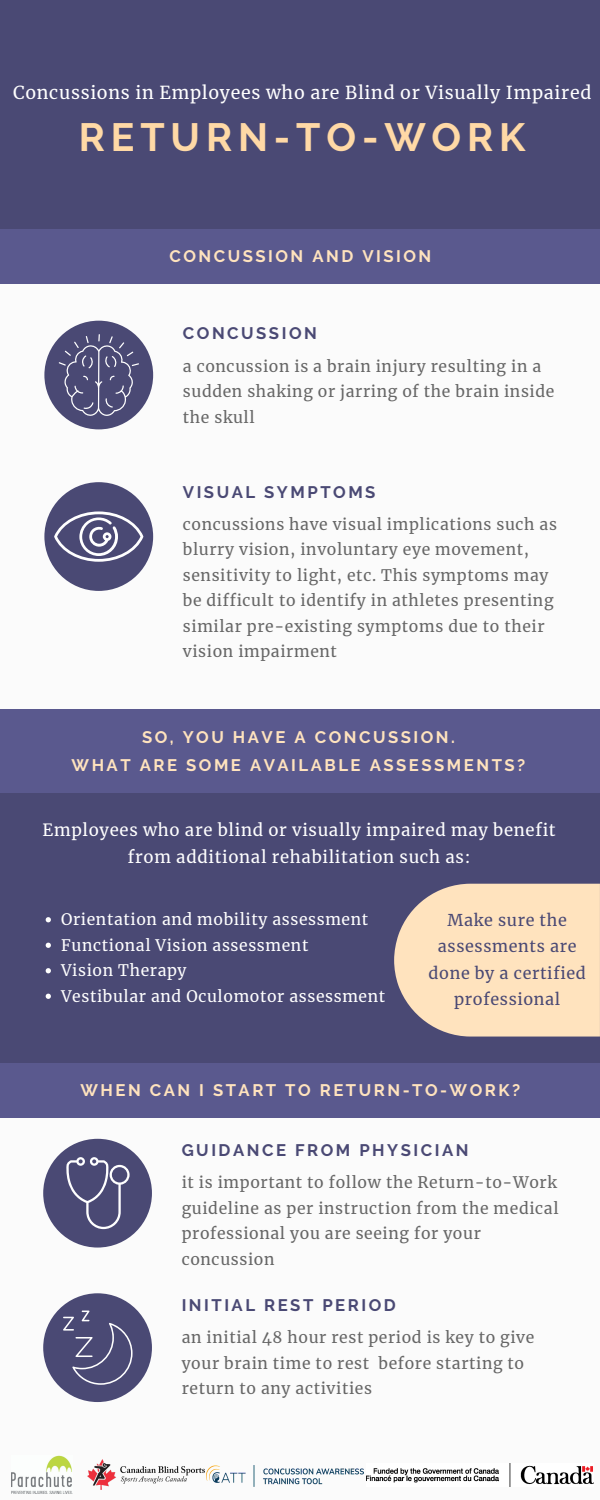
<style>
.page{position:relative;width:600px;height:1500px;background:#fbfbfb}
.page>*{position:absolute;margin:0;border:0;box-sizing:border-box;transform-origin:0 0}
.t1{font:700 39.3px "Raleway";letter-spacing:.15em;color:#ffd9a6}
.t2{font:17.7px "Merriweather";letter-spacing:.04em;color:#fff}
.t3{font:700 16.7px "Raleway";letter-spacing:.15em;color:#ffe3be}
.t4{font:16.7px/27.8px "Merriweather";letter-spacing:.04em;color:#fff;text-align:center}
.t5{font:700 16.7px "Raleway";letter-spacing:.15em;color:#4a4974}
.t6{font:16.1px/26.3px "Merriweather";letter-spacing:.04em;color:#4a4974;text-align:center}
.t7{font:15.7px/25.5px "Merriweather";letter-spacing:.04em;color:#666}
.t8{font:15.7px "Merriweather";letter-spacing:.04em;color:#fff}
</style>
<div class="page">
<div style="left:0;top:0;width:600px;height:230px;background:#4a4974"></div>
<div style="left:0;top:776px;width:600px;height:298px;background:#4a4974"></div>
<div style="left:0;top:230px;width:600px;height:54px;background:#5a598e"></div>
<div style="left:0;top:710px;width:600px;height:82px;background:#5a598e"></div>
<div style="left:0;top:1064px;width:600px;height:54px;background:#5a598e"></div>
<div style="left:44px;top:321px;width:109px;height:108px;background:#4a4974;border-radius:50%"></div>
<div style="left:44px;top:482px;width:109px;height:109px;background:#4a4974;border-radius:50%"></div>
<div style="left:43px;top:1139px;width:109px;height:109px;background:#4a4974;border-radius:50%"></div>
<div style="left:43px;top:1293px;width:109px;height:109px;background:#4a4974;border-radius:50%"></div>
<svg style="left:46px;top:917px;width:5px;height:5px"></svg>
<svg style="left:46px;top:943px;width:5px;height:5px"></svg>
<svg style="left:46px;top:968px;width:5px;height:5px"></svg>
<svg style="left:46px;top:994px;width:5px;height:5px"></svg>
<svg style="left:59px;top:334px;width:80px;height:82px"></svg>
<svg style="left:54px;top:511px;width:89px;height:51px"></svg>
<svg style="left:394px;top:884px;width:206px;height:153px;background:#f0d6b7"></svg>
<svg style="left:66px;top:1157px;width:64px;height:72px"></svg>
<svg style="left:63px;top:1311px;width:70px;height:74px"></svg>
<img style="left:11px;top:1456px;width:62px;height:38px">
<img style="left:87px;top:1460px;width:117px;height:30px">
<img style="left:206px;top:1466px;width:158px;height:20px">
<img style="left:367px;top:1463px;width:227px;height:23px">
<p class="t2" style="left:13px;top:82px;width:580px">Concussions in Employees who are Blind or Visually Impaired</p>
<p class="t1" style="left:79px;top:114px;width:448px">RETURN-TO-WORK</p>
<p class="t3" style="left:169px;top:246px;width:263px">CONCUSSION AND VISION</p>
<p class="t5" style="left:183px;top:324px;width:135px">CONCUSSION</p>
<p class="t7" style="left:183px;top:353px;width:373px">a concussion is a brain injury resulting in a sudden shaking or jarring of the brain inside the skull</p>
<p class="t5" style="left:183px;top:482px;width:194px">VISUAL SYMPTOMS</p>
<p class="t7" style="left:183px;top:511px;width:376px">concussions have visual implications such as blurry vision, involuntary eye movement, sensitivity to light, etc. This symptoms may be difficult to identify in athletes presenting similar pre-existing symptoms due to their vision impairment</p>
<p class="t3" style="left:142px;top:727px;width:314px">SO, YOU HAVE A CONCUSSION.</p>
<p class="t3" style="left:72px;top:755px;width:455px">WHAT ARE SOME AVAILABLE ASSESSMENTS?</p>
<p class="t4" style="left:43px;top:816px;width:515px">Employees who are blind or visually impaired may benefit from additional rehabilitation such as:</p>
<p class="t8" style="left:61px;top:910px;width:309px">Orientation and mobility assessment</p>
<p class="t8" style="left:61px;top:935px;width:249px">Functional Vision assessment</p>
<p class="t8" style="left:61px;top:961px;width:127px">Vision Therapy</p>
<p class="t8" style="left:61px;top:986px;width:326px">Vestibular and Oculomotor assessment</p>
<p class="t6" style="left:429px;top:907px;width:159px">Make sure the assessments are done by a certified professional</p>
<p class="t3" style="left:80px;top:1081px;width:441px">WHEN CAN I START TO RETURN-TO-WORK?</p>
<p class="t5" style="left:182px;top:1140px;width:288px">GUIDANCE FROM PHYSICIAN</p>
<p class="t7" style="left:182px;top:1170px;width:378px">it is important to follow the Return-to-Work guideline as per instruction from the medical professional you are seeing for your concussion</p>
<p class="t5" style="left:182px;top:1296px;width:216px">INITIAL REST PERIOD</p>
<p class="t7" style="left:182px;top:1325px;width:354px">an initial 48 hour rest period is key to give your brain time to rest before starting to return to any activities</p>
</div>
